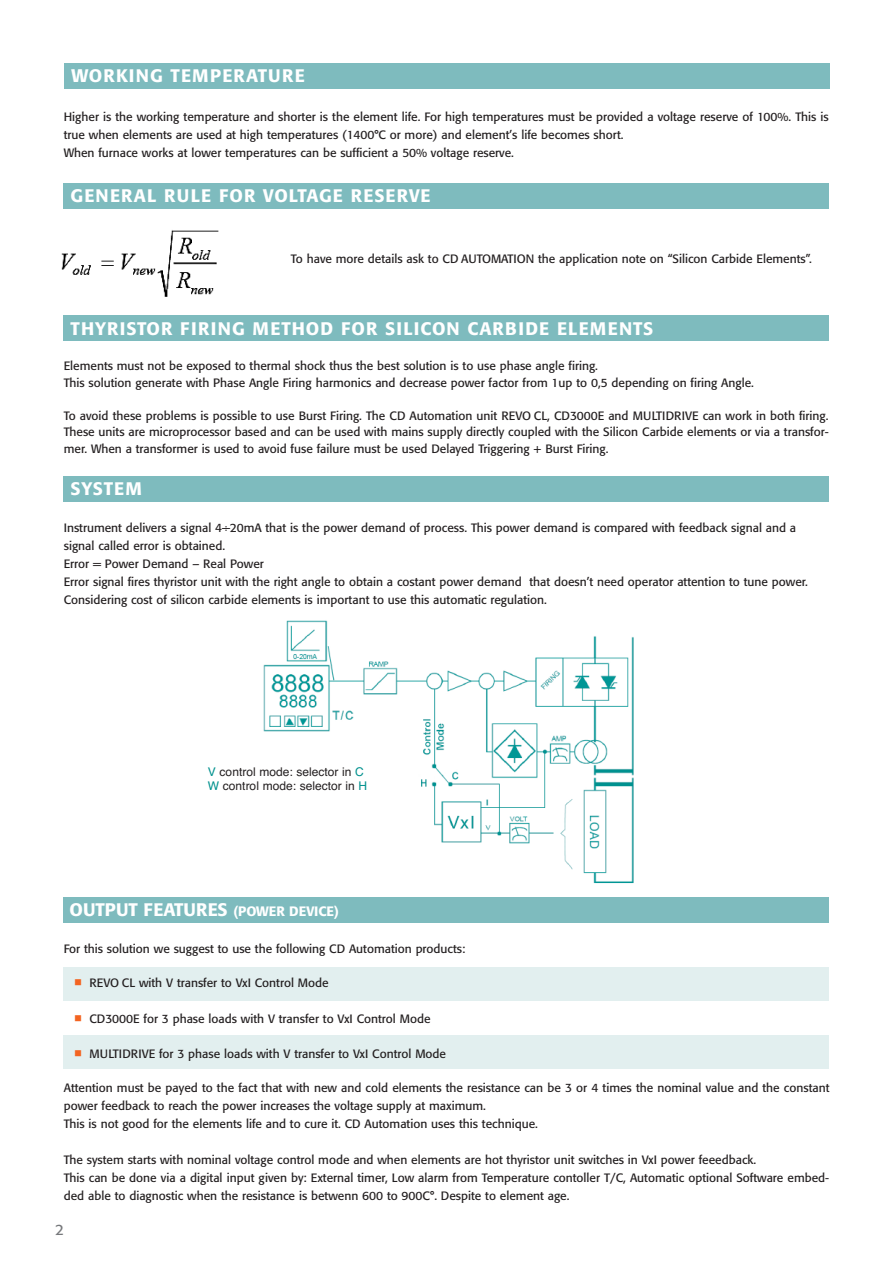
<style>
.page{position:relative;width:893px;height:1263px;background:#fff}
.page>*{position:absolute;margin:0;border:0;box-sizing:border-box;transform-origin:0 0}
.t1{font:500 21px "Formata";color:#fff}
.t2{font:500 18px "Formata";letter-spacing:.06em;color:#fff}
.t3{font:500 18px "Formata";color:#fff}
.t4{font:15px "Formata";color:#76787b}
.t5{font:12px/18px "Formata";color:#231f20}
.t6{font:12px/14.4px "Helvetica";color:#231f20}
.s1{color:#00918e}
.s2{font-size:13.5px}
</style>
<div class="page">
<img style="left:61px;top:207px;width:182px;height:109px">
<img style="left:263px;top:620px;width:371px;height:264px">
<div style="left:64px;top:63px;width:766px;height:26px;background:#7ebbbe"></div>
<div style="left:64px;top:183px;width:765px;height:25px;background:#7ebbbe"></div>
<div style="left:64px;top:316px;width:765px;height:25px;background:#7ebbbe"></div>
<div style="left:64px;top:476px;width:765px;height:26px;background:#7ebbbe"></div>
<div style="left:64px;top:967px;width:765px;height:34px;background:#e2efef"></div>
<div style="left:64px;top:1035px;width:765px;height:34px;background:#e2efef"></div>
<div style="left:64px;top:897px;width:765px;height:26px;background:#7ebbbe"></div>
<h2 class="t2" style="left:71px;top:68px;width:235px">WORKING TEMPERATURE</h2>
<p class="t5" style="left:64px;top:109px;width:766px">Higher is the working temperature and shorter is the element life. For high temperatures must be provided a voltage reserve of 100%. This is true when elements are used at high temperatures (1400°C or more) and element’s life becomes short.<br>When furnace works at lower temperatures can be sufficient a 50% voltage reserve.</p>
<h2 class="t2" style="left:71px;top:188px;width:362px">GENERAL RULE FOR VOLTAGE RESERVE</h2>
<p class="t5" style="left:291px;top:251px;width:523px">To have more details ask to CD AUTOMATION the application note on “Silicon Carbide Elements”.</p>
<h2 class="t2" style="left:71px;top:321px;width:584px">THYRISTOR FIRING METHOD FOR SILICON CARBIDE ELEMENTS</h2>
<p class="t5" style="left:64px;top:359px;width:692px;line-height:16.5px">Elements must not be exposed to thermal shock thus the best solution is to use phase angle firing.<br>This solution generate with Phase Angle Firing harmonics and decrease power factor from 1up to 0,5 depending on firing Angle.</p>
<p class="t5" style="left:64px;top:408px;width:766px;line-height:16.5px;text-align:justify">To avoid these problems is possible to use Burst Firing. The CD Automation unit REVO CL, CD3000E and MULTIDRIVE can work in both firing.<br>These units are microprocessor based and can be used with mains supply directly coupled with the Silicon Carbide elements or via a transfor&shy;mer. When a transformer is used to avoid fuse failure must be used Delayed Triggering + Burst Firing.</p>
<h2 class="t2" style="left:71px;top:481px;width:73px">SYSTEM</h2>
<p class="t5" style="left:64px;top:519px;width:746px">Instrument delivers a signal 4÷20mA that is the power demand of process. This power demand is compared with feedback signal and a signal called error is obtained.<br>Error = Power Demand – Real Power<br>Error signal fires thyristor unit with the right angle to obtain a costant power demand that doesn’t need operator attention to tune power.<br>Considering cost of silicon carbide elements is important to use this automatic regulation.</p>
<p class="t6" style="left:208px;top:764px;width:161px"><span class="s1">V</span> control mode: selector in <span class="s1">C<br>W</span> control mode: selector in <span class="s1">H</span></p>
<h1 class="t1" style="left:71px;top:894px;width:424px">OPTION’S FEATURES AND SPECIAL DETAILS</h1>
<p class="t5" style="left:64px;top:940px;width:403px">For this solution we suggest to use the following CD Automation products:</p>
<p class="t5" style="left:89px;top:975px;width:241px">REVO CL with V transfer to VxI Control Mode</p>
<p class="t5" style="left:89px;top:1010px;width:343px">CD3000E for 3 phase loads with V transfer to VxI Control Mode</p>
<p class="t5" style="left:89px;top:1046px;width:358px">MULTIDRIVE for 3 phase loads with V transfer to VxI Control Mode</p>
<p class="t5" style="left:64px;top:1079px;width:767px">Attention must be payed to the fact that with new and cold elements the resistance can be 3 or 4 times the nominal value and the constant power feedback to reach the power increases the voltage supply at maximum.<br>This is not good for the elements life and to cure it. CD Automation uses this technique.</p>
<p class="t5" style="left:64px;top:1151px;width:767px">The system starts with nominal voltage control mode and when elements are hot thyristor unit switches in VxI power feeedback.<br>This can be done via a digital input given by: External timer, Low alarm from Temperature contoller T/C, Automatic optional Software embed&shy;ded able to diagnostic when the resistance is betwenn 600 to 900C°. Despite to element age.</p>
<h2 class="t3" style="left:70px;top:902px;width:271px">OUTPUT FEATURES <span class="s2">(POWER DEVICE)</span></h2>
<p class="t4" style="left:55px;top:1224px;width:10px">2</p>
</div>
